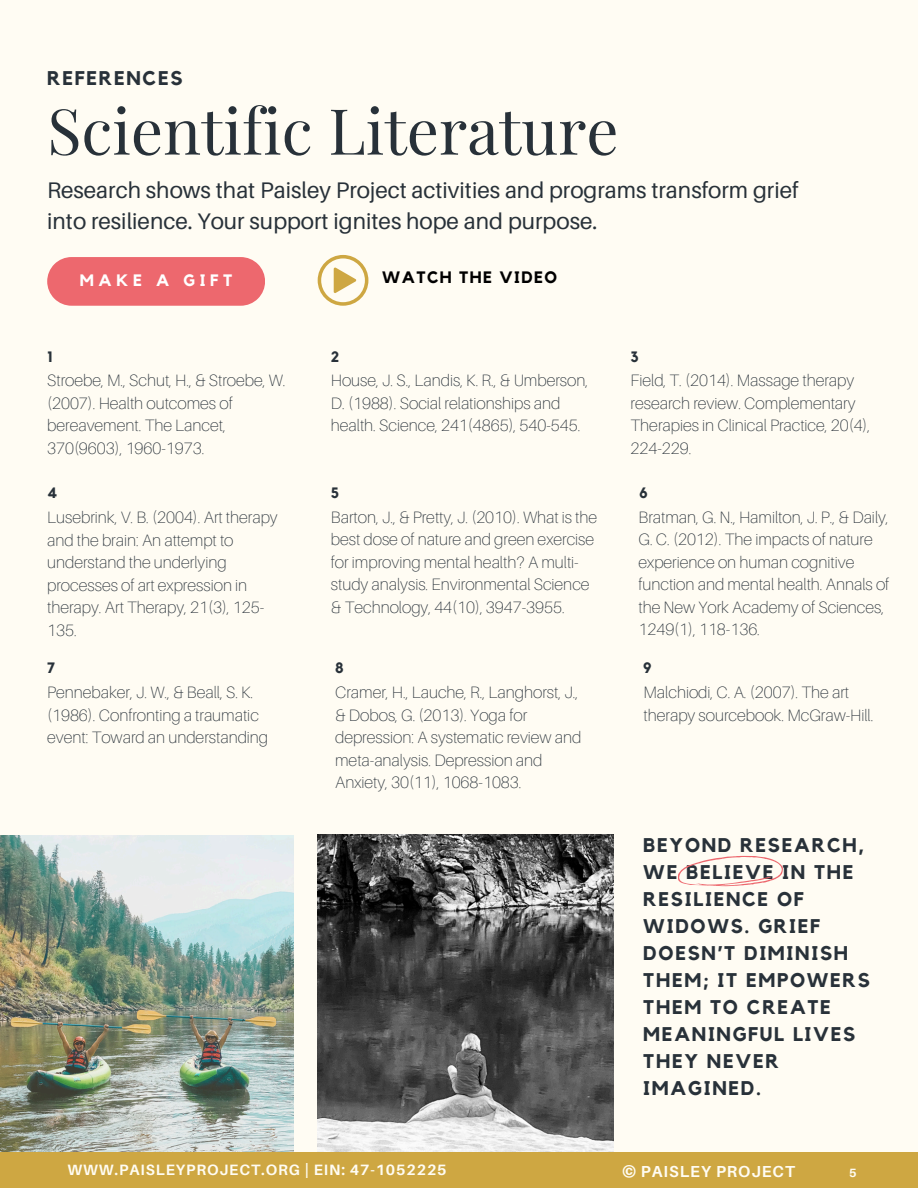
<style>
.page{position:relative;width:918px;height:1188px;background:#fffcf3}
.page>*{position:absolute;margin:0;border:0;box-sizing:border-box;transform-origin:0 0}
.t1{font:63.45px "Playfair Display";color:#283139}
.t2{font:22.5px/30.8px "Aileron";color:#283139}
.t3{font:700 19.8px/27px "Kollektif";letter-spacing:.085em;color:#283139}
.t4{font:100 16.5px/22.5px "Aileron";color:#283139}
.t5{font:700 16.5px "Kollektif";letter-spacing:.085em;color:#000}
.t6{font:700 16.5px "Kollektif";letter-spacing:.29em;color:#fff}
.t7{font:700 15.9px "Aileron";letter-spacing:.06em;color:#fffcf3}
.t8{font:700 15px "Aileron";letter-spacing:.06em;color:#fffcf3}
.t9{font:700 15px "Kollektif";color:#283139}
.t10{font:700 12px "Aileron";color:#fffcf3}
</style>
<div class="page">
<img style="left:0;top:836px;width:294px;height:317px">
<svg style="left:678px;top:855px;width:105px;height:32px"></svg>
<img style="left:318px;top:835px;width:296px;height:318px">
<div style="left:0;top:1153px;width:918px;height:35px;background:#cea742"></div>
<svg style="left:47px;top:257px;width:218px;height:49px;background:#ed7075"></svg>
<svg style="left:318px;top:255px;width:50px;height:51px"></svg>
<p class="t3" style="left:47px;top:66px;width:137px">REFERENCES</p>
<h2 class="t1" style="left:47px;top:86px;width:573px">Scientific Literature</h2>
<p class="t2" style="left:47px;top:175px;width:753px">Research shows that Paisley Project activities and programs transform grief into resilience. Your support ignites hope and purpose.</p>
<h1 class="t6" style="left:80px;top:273px;width:154px">MAKE A GIFT</h1>
<h4 class="t9" style="left:47px;top:349px;width:7px">1</h4>
<p class="t4" style="left:47px;top:369px;width:240px">Stroebe, M., Schut, H., &amp; Stroebe, W. (2007). Health outcomes of bereavement. The Lancet,<br>370(9603), 1960-1973.</p>
<h4 class="t5" style="left:382px;top:270px;width:176px">WATCH THE VIDEO</h4>
<h4 class="t9" style="left:331px;top:349px;width:10px">2</h4>
<p class="t4" style="left:331px;top:369px;width:259px">House, J. S., Landis, K. R., &amp; Umberson,<br>D. (1988). Social relationships and health. Science, 241(4865), 540-545.</p>
<p class="t9" style="left:47px;top:486px;width:12px">4</p>
<p class="t9" style="left:331px;top:486px;width:10px">5</p>
<p class="t4" style="left:331px;top:506px;width:268px">Barton, J., &amp; Pretty, J. (2010). What is the best dose of nature and green exercise for improving mental health? A multi&shy;study analysis. Environmental Science &amp; Technology, 44(10), 3947-3955.</p>
<p class="t4" style="left:47px;top:506px;width:232px">Lusebrink, V. B. (2004). Art therapy and the brain: An attempt to understand the underlying processes of art expression in therapy. Art Therapy, 21(3), 125-<br>135.</p>
<p class="t9" style="left:47px;top:661px;width:10px">7</p>
<p class="t4" style="left:47px;top:681px;width:223px">Pennebaker, J. W., &amp; Beall, S. K. (1986). Confronting a traumatic event: Toward an understanding</p>
<p class="t9" style="left:335px;top:661px;width:10px">8</p>
<p class="t4" style="left:335px;top:681px;width:248px">Cramer, H., Lauche, R., Langhorst, J., &amp; Dobos, G. (2013). Yoga for depression: A systematic review and meta-analysis. Depression and<br>Anxiety, 30(11), 1068-1083.</p>
<p class="t9" style="left:631px;top:349px;width:10px">3</p>
<p class="t4" style="left:631px;top:369px;width:241px">Field, T. (2014). Massage therapy research review. Complementary<br>Therapies in Clinical Practice, 20(4),<br>224-229.</p>
<p class="t9" style="left:639px;top:486px;width:10px">6</p>
<p class="t4" style="left:639px;top:506px;width:252px">Bratman, G. N., Hamilton, J. P., &amp; Daily,<br>G. C. (2012). The impacts of nature experience on human cognitive function and mental health. Annals of the New York Academy of Sciences,<br>1249(1), 118-136.</p>
<p class="t9" style="left:643px;top:661px;width:10px">9</p>
<p class="t4" style="left:644px;top:681px;width:231px">Malchiodi, C. A. (2007). The art therapy sourcebook. McGraw-Hill.</p>
<h3 class="t3" style="left:643px;top:832px;width:228px">BEYOND RESEARCH,<br>WE BELIEVE IN THE<br>RESILIENCE OF<br>WIDOWS. GRIEF<br>DOESN’T DIMINISH<br>THEM; IT EMPOWERS<br>THEM TO CREATE<br>MEANINGFUL LIVES<br>THEY NEVER<br>IMAGINED.</h3>
<p class="t8" style="left:67px;top:1161px;width:381px">WWW.PAISLEYPROJECT.ORG | EIN: 47-1052225</p>
<p class="t7" style="left:622px;top:1162px;width:174px">© PAISLEY PROJECT</p>
<h3 class="t10" style="left:849px;top:1166px;width:9px">5</h3>
</div>
